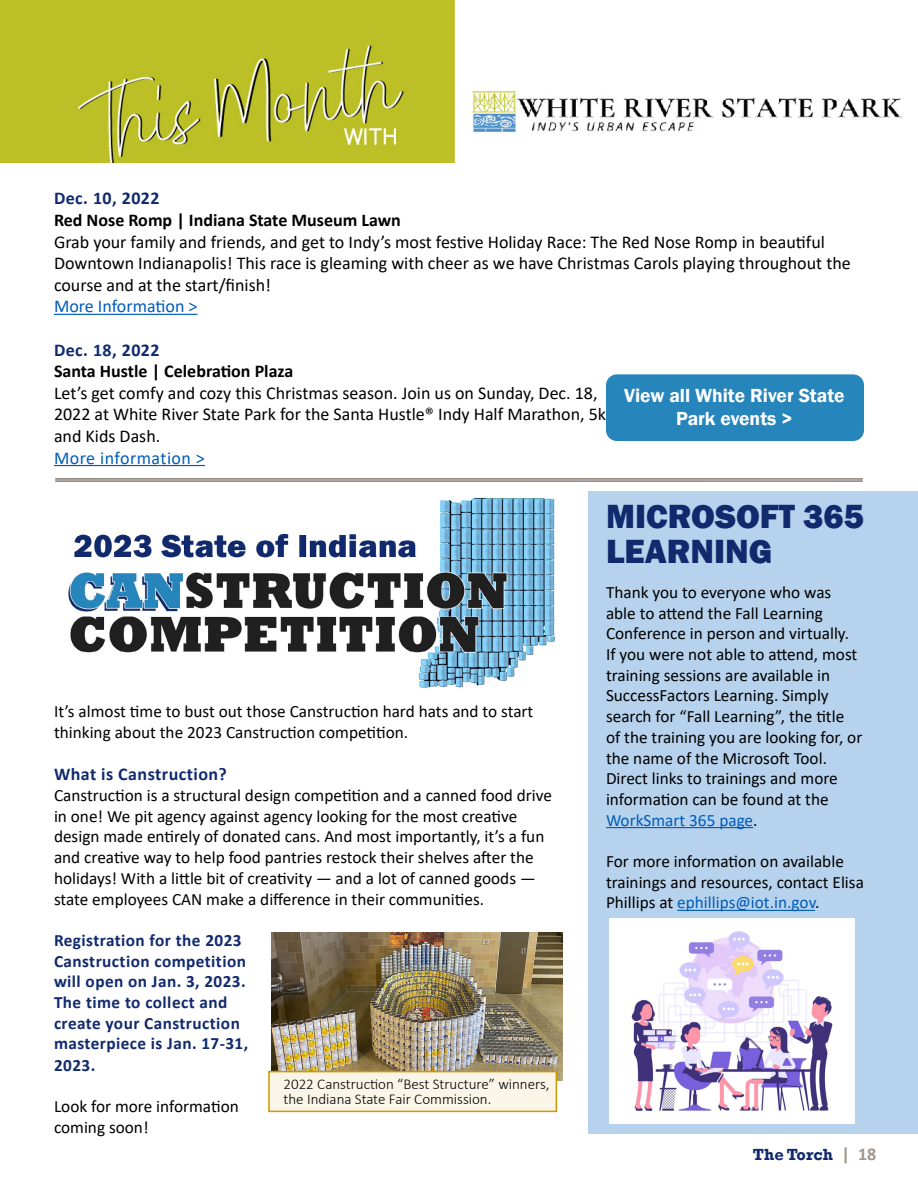
<style>
.page{position:relative;width:918px;height:1188px;background:#fff}
.page>*{position:absolute;margin:0;border:0;box-sizing:border-box;transform-origin:0 0}
.t1{font:800 34.5px/34.5px "Franklin Gothic";color:#112a6d}
.t2{font:600 19.5px/23.4px "Franklin Gothic";color:#fff;text-align:center}
.t3{font:18px/21.6px "Calibri";color:#000}
.t4{font:700 18px "Calibri";color:#000}
.t5{font:700 18px "Calibri";letter-spacing:.025em;color:#112a6d}
.t6{font:18px "Calibri";letter-spacing:.01em;color:#005cb9}
.t7{font:17.25px/20.7px "Calibri";color:#000}
.t8{font:700 17.25px/20.9px "Calibri";letter-spacing:.025em;color:#112a6d}
.t9{font:700 16.5px "Rockwell";color:#112a6d}
.t10{font:300 15px/15px "Calibri";color:#000}
.s1{color:#005cb9}
.s2{font-family:"Calibri";font-size:18px;color:#a2958a}
</style>
<div class="page">
<div style="left:588px;top:491px;width:330px;height:643px;background:#b7d2ec"></div>
<img style="left:0;top:0;width:902px;height:162px">
<hr style="left:54px;top:314px;width:144px;height:1px;background:#005cb9">
<hr style="left:54px;top:465px;width:151px;height:1px;background:#005cb9">
<div style="left:606px;top:374px;width:258px;height:67px;background:#2685bb;border-radius:11px"></div>
<hr style="left:56px;top:478px;width:806px;height:1px;background:#766a62">
<hr style="left:56px;top:480px;width:806px;height:1px;background:#766a62">
<hr style="left:56px;top:481px;width:806px;height:1px;background:#766a62">
<hr style="left:606px;top:827px;width:147px;height:1px;background:#005cb9">
<hr style="left:677px;top:910px;width:138px;height:1px;background:#005cb9">
<img style="left:609px;top:919px;width:245px;height:205px">
<img style="left:68px;top:497px;width:487px;height:191px">
<img style="left:272px;top:932px;width:291px;height:148px">
<div style="left:268px;top:1071px;width:289px;height:41px;background:#faf5e6;border:2px solid #c90"></div>
<p class="t5" style="left:54px;top:186px;width:107px">Dec. 10, 2022</p>
<p class="t4" style="left:54px;top:207px;width:348px">Red Nose Romp | Indiana State Museum Lawn</p>
<p class="t3" style="left:54px;top:230px;width:798px">Grab your family and friends, and get to Indy’s most festive Holiday Race: The Red Nose Romp in beautiful<br>Downtown Indianapolis! This race is gleaming with cheer as we have Christmas Carols playing throughout the course and at the start/finish!</p>
<p class="t6" style="left:54px;top:294px;width:145px">More Information &gt;</p>
<p class="t5" style="left:54px;top:337px;width:107px">Dec. 18, 2022</p>
<p class="t4" style="left:54px;top:358px;width:241px">Santa Hustle | Celebration Plaza</p>
<p class="t3" style="left:54px;top:381px;width:554px">Let’s get comfy and cozy this Christmas season. Join us on Sunday, Dec. 18,<br>2022 at White River State Park for the Santa Hustle® Indy Half Marathon, 5k and Kids Dash.</p>
<p class="t6" style="left:54px;top:445px;width:152px">More information &gt;</p>
<p class="t2" style="left:624px;top:384px;width:222px">View all White River State<br>Park events &gt;</p>
<p class="t7" style="left:54px;top:701px;width:481px">It’s almost time to bust out those Canstruction hard hats and to start thinking about the 2023 Canstruction competition.</p>
<p class="t5" style="left:54px;top:762px;width:174px">What is Canstruction?</p>
<p class="t7" style="left:54px;top:785px;width:500px">Canstruction is a structural design competition and a canned food drive in one! We pit agency against agency looking for the most creative design made entirely of donated cans. And most importantly, it’s a fun and creative way to help food pantries restock their shelves after the holidays! With a little bit of creativity — and a lot of canned goods — state employees CAN make a difference in their communities.</p>
<p class="t8" style="left:54px;top:930px;width:196px">Registration for the 2023<br>Canstruction competition will open on Jan. 3, 2023.<br>The time to collect and create your Canstruction masterpiece is Jan. 17-31,<br>2023.</p>
<p class="t7" style="left:54px;top:1096px;width:186px">Look for more information coming soon!</p>
<p class="t10" style="left:284px;top:1076px;width:268px">2022 Canstruction “Best Structure” winners, the Indiana State Fair Commission.</p>
<h1 class="t1" style="left:606px;top:500px;width:259px">MICROSOFT 365<br>LEARNING</h1>
<p class="t7" style="left:606px;top:581px;width:258px">Thank you to everyone who was able to attend the Fall Learning<br>Conference in person and virtually.<br>If you were not able to attend, most training sessions are available in<br>SuccessFactors Learning. Simply search for “Fall Learning”, the title of the training you are looking for, or the name of the Microsoft Tool.<br>Direct links to trainings and more information can be found at the<br><span class="s1">WorkSmart 365 page</span>.</p>
<p class="t7" style="left:606px;top:851px;width:259px">For more information on available trainings and resources, contact Elisa<br>Phillips at <span class="s1">ephillips@iot.in.gov</span>.</p>
<p class="t9" style="left:753px;top:1144px;width:125px">The Torch <span class="s2">| 18</span></p>
</div>
